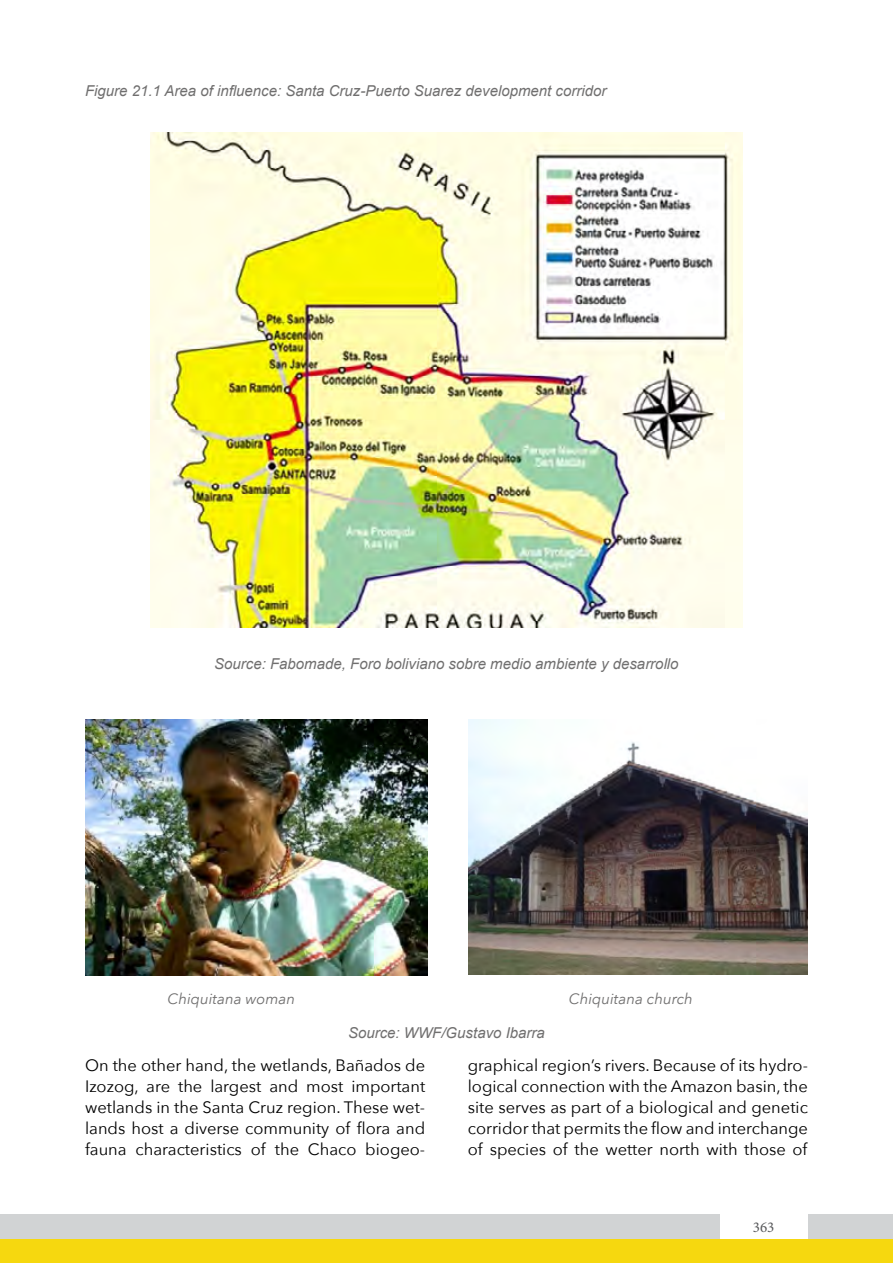
<style>
.page{position:relative;width:893px;height:1263px;background:#fff}
.page>*{position:absolute;margin:0;border:0;box-sizing:border-box;transform-origin:0 0}
.t1{font:16.5px/21px "Avenir Next";color:#000;text-align:justify}
.t2{font:italic 15px "Arial";color:#706f6f}
.t3{font:italic 15px "Avenir Next";color:#706f6f}
.t4{font:15px "Minion Pro";color:#58595b}
</style>
<div class="page">
<img style="left:151px;top:132px;width:591px;height:495px">
<img style="left:86px;top:720px;width:341px;height:256px">
<img style="left:469px;top:720px;width:339px;height:254px">
<div style="left:0;top:1239px;width:893px;height:24px;background:#f6d80f"></div>
<div style="left:0;top:1214px;width:893px;height:25px;background:#d1d3d4"></div>
<div style="left:720px;top:1214px;width:87px;height:25px;background:#fff"></div>
<p class="t2" style="left:85px;top:81px;width:523px">Figure 21.1 Area of influence: Santa Cruz-Puerto Suarez development corridor</p>
<p class="t2" style="left:214px;top:654px;width:466px">Source: Fabomade, Foro boliviano sobre medio ambiente y desarrollo</p>
<p class="t3" style="left:168px;top:986px;width:129px">Chiquitana woman</p>
<p class="t3" style="left:569px;top:986px;width:125px">Chiquitana church</p>
<p class="t2" style="left:348px;top:1022px;width:198px">Source: WWF/Gustavo Ibarra</p>
<p class="t1" style="left:85px;top:1054px;width:342px">On the other hand, the wetlands, Bañados de Izozog, are the largest and most important wetlands in the Santa Cruz region. These wet&shy;lands host a diverse community of flora and fauna characteristics of the Chaco biogeo-</p>
<p class="t1" style="left:468px;top:1054px;width:342px">graphical region’s rivers. Because of its hydro&shy;logical connection with the Amazon basin, the site serves as part of a biological and genetic corridor that permits the flow and interchange of species of the wetter north with those of</p>
<p class="t4" style="left:753px;top:1217px;width:23px">363</p>
</div>
